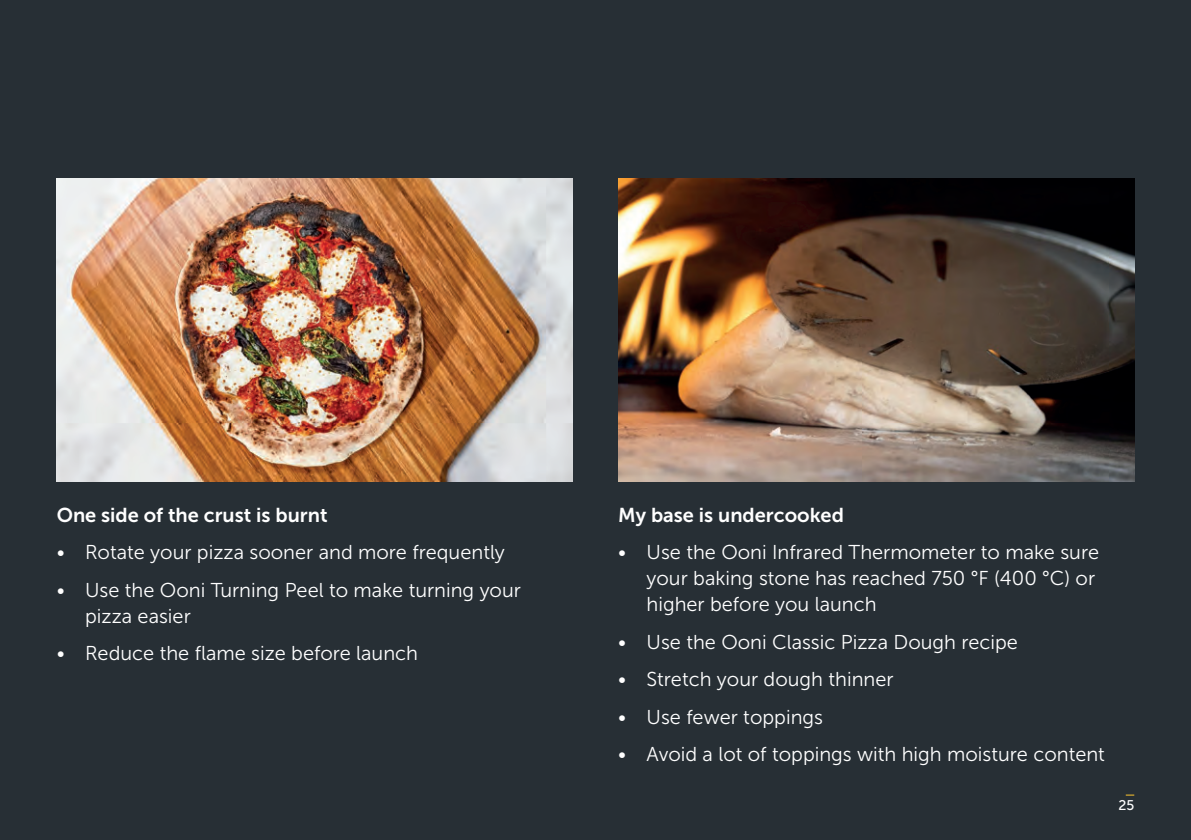
<style>
.page{position:relative;width:1191px;height:840px;background:#fff}
.page>*{position:absolute;margin:0;border:0;box-sizing:border-box;transform-origin:0 0}
.t1{font:20px/26px "Museo Sans 300";color:#fff}
.Body_Copy{font:20px "Museo Sans 700";color:#fff}
.t2{font:14px "Museo Sans 500";color:#fff}
</style>
<div class="page">
<div style="left:0;top:0;width:1191px;height:839px;background:#272f35"></div>
<img style="left:57px;top:179px;width:516px;height:301px">
<img style="left:618px;top:179px;width:516px;height:301px">
<p class="Body_Copy" style="left:57px;top:503px;width:272px">One side of the crust is burnt</p>
<p class="t1" style="left:57px;top:539px;width:450px">• Rotate your pizza sooner and more frequently</p>
<p class="t1" style="left:85px;top:576px;width:437px;text-indent:-28px">• Use the Ooni Turning Peel to make turning your pizza easier</p>
<p class="t1" style="left:57px;top:640px;width:363px">• Reduce the flame size before launch</p>
<p class="Body_Copy" style="left:618px;top:503px;width:227px">My base is undercooked</p>
<p class="t1" style="left:646px;top:539px;width:454px;text-indent:-28px">• Use the Ooni Infrared Thermometer to make sure your baking stone has reached 750 °F (400 °C) or higher before you launch</p>
<p class="t1" style="left:618px;top:628px;width:401px">• Use the Ooni Classic Pizza Dough recipe</p>
<p class="t1" style="left:618px;top:666px;width:277px">• Stretch your dough thinner</p>
<p class="t1" style="left:618px;top:703px;width:206px">• Use fewer toppings</p>
<p class="t1" style="left:618px;top:740px;width:488px">• Avoid a lot of toppings with high moisture content</p>
<p class="t2" style="left:1118px;top:797px;width:17px">25</p>
</div>
